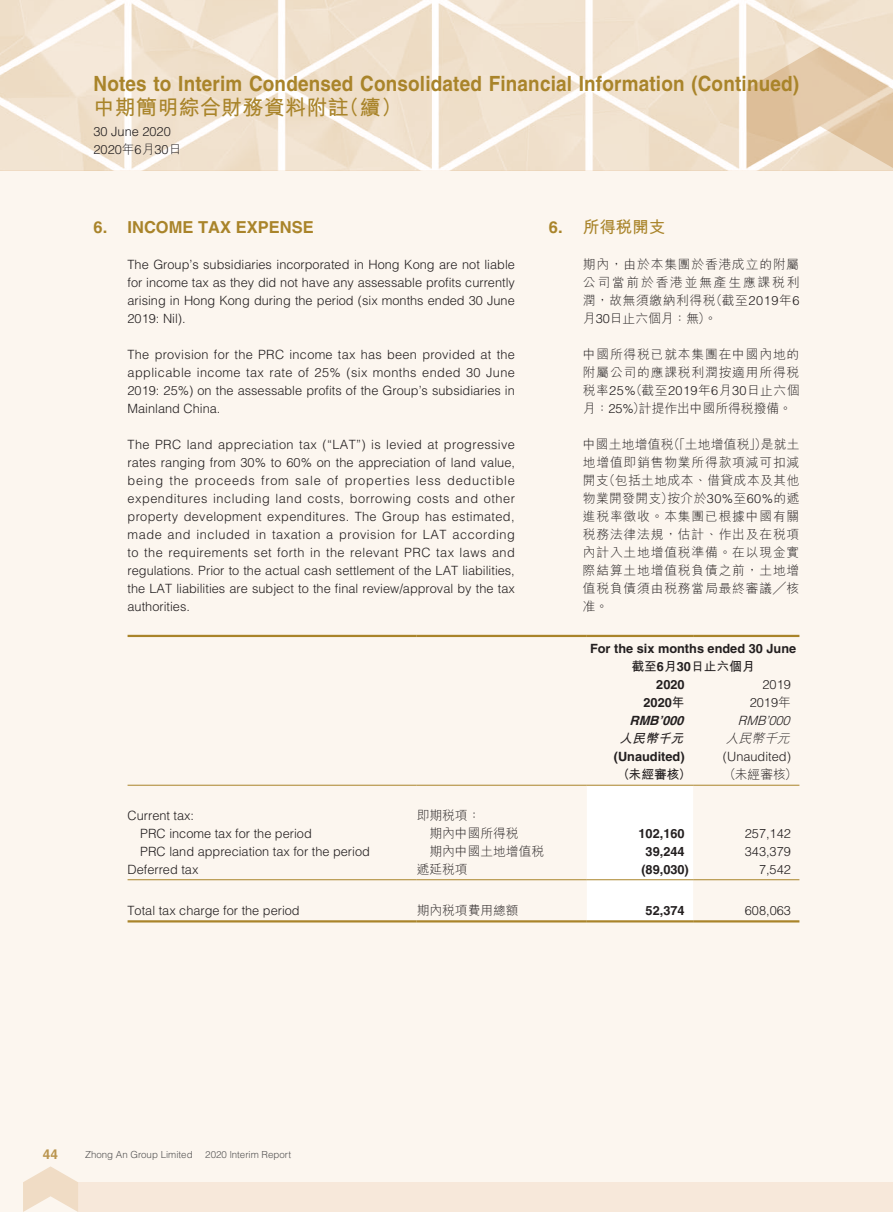
<style>
.page{position:relative;width:893px;height:1212px;background:#fff}
.page>*{position:absolute;margin:0;border:0;box-sizing:border-box;transform-origin:0 0}
.t1{font:700 21px "Helvetica LT Std";letter-spacing:.01em;color:#a9842a;scale:.9 1}
.t2{font:700 21px "M Hei HK";letter-spacing:.015em;color:#a9842a}
.t3{font:700 16.5px "Helvetica LT Std";color:#a9842a}
.t4{font:700 16.5px "M Hei HK";color:#a9842a}
.t5{font:700 13.5px "Helvetica LT Std";color:#bd9b55}
.t6{font:300 12.75px/18px "Helvetica LT Std";color:#231f20;text-align:justify}
.t7{font:300 12.75px/18px "M Hei HK";letter-spacing:.065em;color:#231f20;text-align:justify}
.t8{font:700 12.75px "Helvetica LT Std";color:#231f20}
.t9{font:300 12.75px "M Hei HK";color:#231f20}
.t10{font:700 12.75px "M Hei HK";color:#231f20}
.t11{font:italic 700 12.75px "Helvetica LT Std";color:#231f20}
.t12{font:italic 300 12.75px "Helvetica LT Std";color:#231f20}
.t13{font:italic 700 12.75px "M Hei HK";color:#231f20}
.t14{font:italic 300 12.75px "M Hei HK";color:#231f20}
.t15{font:300 9.75px "Helvetica LT Std";color:#57585a}
.s1{font-family:"M Hei HK"}
.s2{font-family:"Helvetica LT Std"}
</style>
<div class="page">
<img style="left:0;top:0;width:893px;height:170px">
<div style="left:0;top:170px;width:893px;height:1042px;background:#fcf6ef"></div>
<svg style="left:747px;top:47px;width:146px;height:121px;background:#e6cfb2"></svg>
<div style="left:587px;top:786px;width:106px;height:134px;background:#fff"></div>
<hr style="left:128px;top:635px;width:289px;height:2px;background:#a9842a">
<hr style="left:417px;top:635px;width:170px;height:2px;background:#a9842a">
<hr style="left:587px;top:635px;width:106px;height:2px;background:#a9842a">
<hr style="left:693px;top:635px;width:106px;height:2px;background:#a9842a">
<hr style="left:128px;top:785px;width:289px;height:1px;background:#a9842a">
<hr style="left:417px;top:785px;width:170px;height:1px;background:#a9842a">
<hr style="left:587px;top:785px;width:106px;height:1px;background:#a9842a">
<hr style="left:693px;top:785px;width:106px;height:1px;background:#a9842a">
<hr style="left:128px;top:879px;width:289px;height:1px;background:#a9842a">
<hr style="left:417px;top:879px;width:170px;height:1px;background:#a9842a">
<hr style="left:587px;top:879px;width:106px;height:1px;background:#a9842a">
<hr style="left:693px;top:879px;width:106px;height:1px;background:#a9842a">
<hr style="left:128px;top:920px;width:289px;height:2px;background:#a9842a">
<hr style="left:417px;top:920px;width:170px;height:2px;background:#a9842a">
<hr style="left:587px;top:920px;width:106px;height:2px;background:#a9842a">
<hr style="left:693px;top:920px;width:106px;height:2px;background:#a9842a">
<h1 class="t1" style="left:94px;top:71px;width:786px">Notes to Interim Condensed Consolidated Financial Information (Continued)</h1>
<h1 class="t2" style="left:94px;top:92px;width:310px">中期簡明綜合財務資料附註（續）</h1>
<p class="t6" style="left:94px;top:122px;width:89px">30 June 2020<br>2020<span class="s1">年</span>6<span class="s1">月</span>30<span class="s1">日</span></p>
<p class="t3" style="left:94px;top:217px;width:222px">6. INCOME TAX EXPENSE</p>
<p class="t6" style="left:128px;top:255px;width:389px">The Group’s subsidiaries incorporated in Hong Kong are not liable for income tax as they did not have any assessable profits currently arising in Hong Kong during the period (six months ended 30 June 2019: Nil).</p>
<p class="t6" style="left:128px;top:345px;width:389px">The provision for the PRC income tax has been provided at the applicable income tax rate of 25% (six months ended 30 June 2019: 25%) on the assessable profits of the Group’s subsidiaries in Mainland China.</p>
<p class="t6" style="left:128px;top:435px;width:389px">The PRC land appreciation tax (“LAT”) is levied at progressive rates ranging from 30% to 60% on the appreciation of land value, being the proceeds from sale of properties less deductible expenditures including land costs, borrowing costs and other property development expenditures. The Group has estimated, made and included in taxation a provision for LAT according to the requirements set forth in the relevant PRC tax laws and regulations. Prior to the actual cash settlement of the LAT liabilities, the LAT liabilities are subject to the final review/approval by the tax authorities.</p>
<p class="t4" style="left:549px;top:215px;width:118px"><span class="s2">6.</span> 所得稅開支</p>
<p class="t7" style="left:583px;top:255px;width:218px">期內，由於本集團於香港成立的附屬公司當前於香港並無產生應課稅利潤，故無須繳納利得稅（截至<span class="s2">2019</span>年<span class="s2">6</span>月<span class="s2">30</span>日止六個月：無）。</p>
<p class="t7" style="left:583px;top:345px;width:218px">中國所得稅已就本集團在中國內地的附屬公司的應課稅利潤按適用所得稅稅率<span class="s2">25%</span>（截至<span class="s2">2019</span>年<span class="s2">6</span>月<span class="s2">30</span>日止六個月：<span class="s2">25%</span>）計提作出中國所得稅撥備。</p>
<p class="t7" style="left:583px;top:435px;width:218px">中國土地增值稅（「土地增值稅」）是就土地增值即銷售物業所得款項減可扣減開支（包括土地成本、借貸成本及其他物業開發開支）按介於<span class="s2">30%</span>至<span class="s2">60%</span>的遞進稅率徵收。本集團已根據中國有關稅務法律法規，估計、作出及在稅項內計入土地增值稅準備。在以現金實際結算土地增值稅負債之前，土地增值稅負債須由稅務當局最終審議╱核准。</p>
<p class="t8" style="left:590px;top:641px;width:208px">For the six months ended 30 June</p>
<p class="t10" style="left:631px;top:657px;width:125px">截至<span class="s2">6</span>月<span class="s2">30</span>日止六個月</p>
<p class="t8" style="left:656px;top:677px;width:30px">2020</p>
<p class="t6" style="left:762px;top:676px;width:30px">2019</p>
<p class="t8" style="left:643px;top:695px;width:43px">2020<span class="s1">年</span></p>
<p class="t6" style="left:750px;top:694px;width:43px">2019<span class="s1">年</span></p>
<p class="t11" style="left:629px;top:713px;width:59px">RMB’000</p>
<p class="t12" style="left:738px;top:713px;width:57px">RMB’000</p>
<p class="t13" style="left:620px;top:729px;width:70px">人民幣千元</p>
<p class="t14" style="left:726px;top:732px;width:69px">人民幣千元</p>
<p class="t8" style="left:614px;top:749px;width:72px">(Unaudited)</p>
<p class="t6" style="left:723px;top:748px;width:70px">(Unaudited)</p>
<p class="t10" style="left:617px;top:765px;width:76px">（未經審核）</p>
<p class="t7" style="left:723px;top:765px;width:75px">（未經審核）</p>
<p class="t6" style="left:128px;top:806px;width:68px">Current tax:</p>
<p class="t7" style="left:417px;top:806px;width:65px">即期稅項：</p>
<p class="t6" style="left:140px;top:824px;width:173px">PRC income tax for the period</p>
<p class="t9" style="left:429px;top:827px;width:91px">期內中國所得稅</p>
<p class="t8" style="left:638px;top:826px;width:48px">102,160</p>
<p class="t6" style="left:745px;top:824px;width:48px">257,142</p>
<p class="t6" style="left:140px;top:842px;width:231px">PRC land appreciation tax for the period</p>
<p class="t9" style="left:429px;top:845px;width:116px">期內中國土地增值稅</p>
<p class="t8" style="left:646px;top:844px;width:40px">39,244</p>
<p class="t6" style="left:745px;top:842px;width:48px">343,379</p>
<p class="t6" style="left:128px;top:860px;width:72px">Deferred tax</p>
<p class="t7" style="left:417px;top:860px;width:52px">遞延稅項</p>
<p class="t8" style="left:641px;top:862px;width:49px">(89,030)</p>
<p class="t6" style="left:759px;top:860px;width:33px">7,542</p>
<p class="t6" style="left:128px;top:901px;width:174px">Total tax charge for the period</p>
<p class="t9" style="left:417px;top:903px;width:103px">期內稅項費用總額</p>
<p class="t8" style="left:646px;top:902px;width:40px">52,374</p>
<p class="t6" style="left:745px;top:901px;width:48px">608,063</p>
<p class="t5" style="left:43px;top:1146px;width:17px">44</p>
<p class="t15" style="left:85px;top:1149px;width:109px">Zhong An Group Limited</p>
<p class="t15" style="left:205px;top:1149px;width:87px">2020 lnterim Report</p>
</div>
